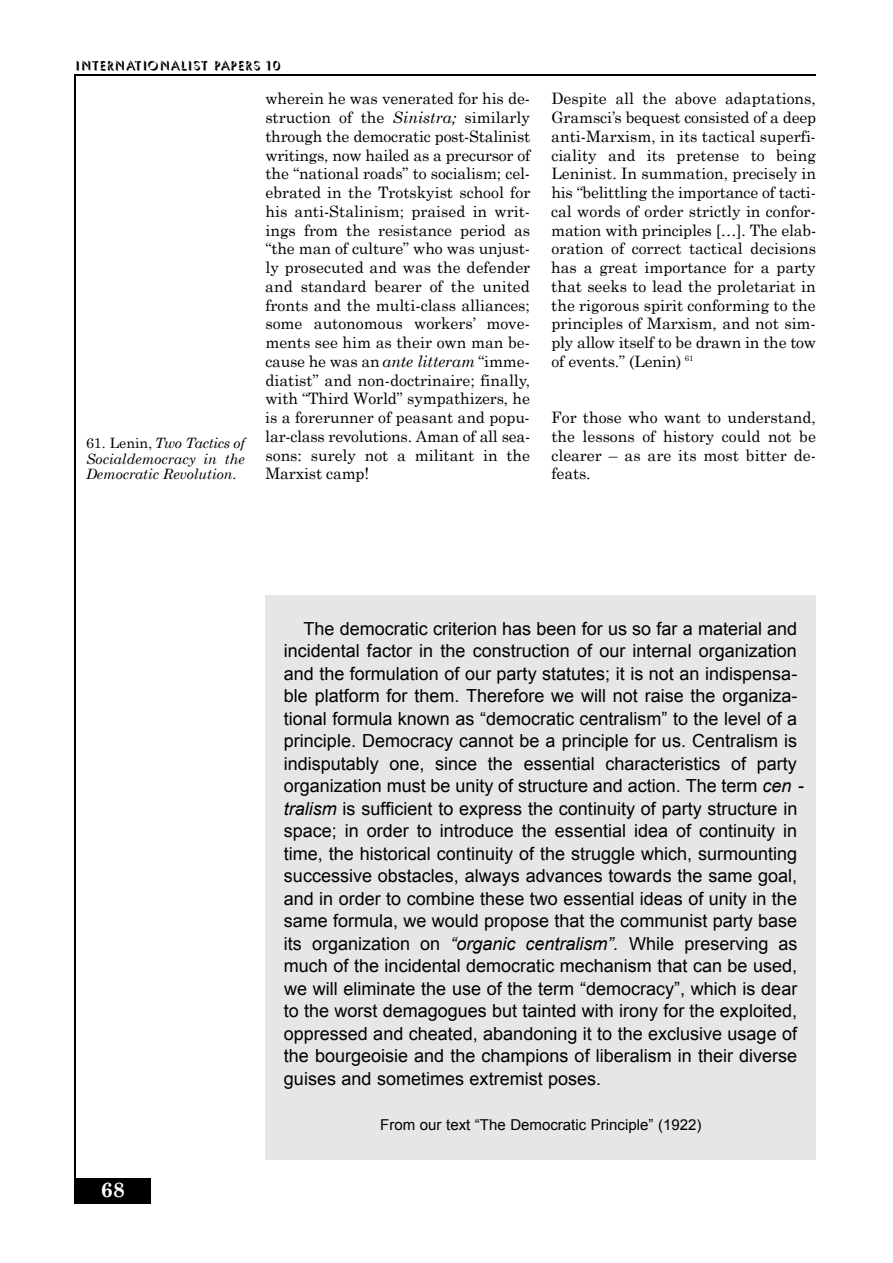
<style>
.page{position:relative;width:893px;height:1263px;background:#fff}
.page>*{position:absolute;margin:0;border:0;box-sizing:border-box;transform-origin:0 0}
.t1{font:700 21px "Century Schoolbook";color:#fff}
.t2{font:18px/22.5px "Arial";color:#000}
.t3{font:15.75px/18.8px "Century Schoolbook";color:#000;text-align:justify}
.t4{font:15px "Arial";color:#000}
.t5{font:italic 14.25px/15.6px "Century Schoolbook";letter-spacing:-.005em;color:#000;text-align:justify}
.t6{font:13.5px "Umbra";letter-spacing:.055em;color:#000}
.s1{font-style:normal}
.s2{font-style:italic}
</style>
<div class="page">
<hr style="left:75px;top:75px;width:1px;height:1129px;background:#000">
<div style="left:75px;top:1178px;width:75px;height:26px;background:#000"></div>
<hr style="left:75px;top:75px;width:740px;height:1px;background:#000">
<div style="left:265px;top:595px;width:550px;height:565px;background:#e6e6e6"></div>
<p class="t6" style="left:75px;top:57px;width:207px">I N T E R N ATIONALIST PAPERS 10</p>
<p class="t5" style="left:86px;top:435px;width:161px"><span class="s1">61. Lenin,</span> Two Tactics of Socialdemocracy in the Democratic Revolution<span class="s1">.</span></p>
<p class="t3" style="left:265px;top:89px;width:266px">wherein he was venerated for his de&shy;struction of the <span class="s2">Sinistra;</span> similarly through the democratic post-Stalinist writings, now hailed as a precursor of the “national roads” to socialism; cel&shy;ebrated in the Trotskyist school for his anti-Stalinism; praised in writ&shy;ings from the resistance period as “the man of culture” who was unjust&shy;ly prosecuted and was the defender and standard bearer of the united fronts and the multi-class alliances; some autonomous workers’ move&shy;ments see him as their own man be&shy;cause he was an <span class="s2">ante litteram</span> “ i m m e&shy;diatist” and non-doctrinaire; finally, with “Third World” sympathizers, he is a forerunner of peasant and popu&shy;l a r-class revolutions. Aman of all sea&shy;sons: surely not a militant in the Marxist camp!</p>
<p class="t3" style="left:551px;top:89px;width:266px">Despite all the above adaptations, G r a m s c i ’s bequest consisted of a deep anti-Marxism, in its tactical superfi&shy;ciality and its pretense to being Leninist. In summation, precisely in his “belittling the importance of tacti&shy;cal words of order strictly in confor&shy;mation with principles […]. The elab&shy;oration of correct tactical decisions has a great importance for a party that seeks to lead the proletariat in the rigorous spirit conforming to the principles of Marxism, and not sim&shy;ply allow itself to be drawn in the tow of events.” (Lenin) <sup>6</sup> <sup>1</sup></p>
<p class="t3" style="left:551px;top:408px;width:266px">For those who want to understand, the lessons of history could not be clearer – as are its most bitter de&shy;f e a t s .</p>
<h1 class="t1" style="left:101px;top:1176px;width:26px">68</h1>
<p class="t2" style="left:284px;top:617px;width:521px;text-indent:20px">The democratic criterion has been for us so far a material and incidental factor in the construction of our internal organization and the formulation of our party statutes; it is not an indispensa&shy;ble platform for them. Therefore we will not raise the organiza&shy;tional formula known as “democratic centralism” to the level of a principle. Democracy cannot be a principle for us. Centralism is indisputably one, since the essential characteristics of party organization must be unity of structure and action. The term <span class="s2">cen - tralism</span> is sufficient to express the continuity of party structure in space; in order to introduce the essential idea of continuity in time, the historical continuity of the struggle which, surmounting successive obstacles, always advances towards the same goal, and in order to combine these two essential ideas of unity in the same formula, we would propose that the communist party base its organization on <span class="s2">“organic centralism”.</span> While preserving as much of the incidental democratic mechanism that can be used, we will eliminate the use of the term “democracy”, which is dear to the worst demagogues but tainted with irony for the exploited, oppressed and cheated, abandoning it to the exclusive usage of the bourgeoisie and the champions of liberalism in their diverse guises and sometimes extremist poses.</p>
<p class="t4" style="left:380px;top:1116px;width:322px">From our text “The Democratic Principle” (1922)</p>
</div>
